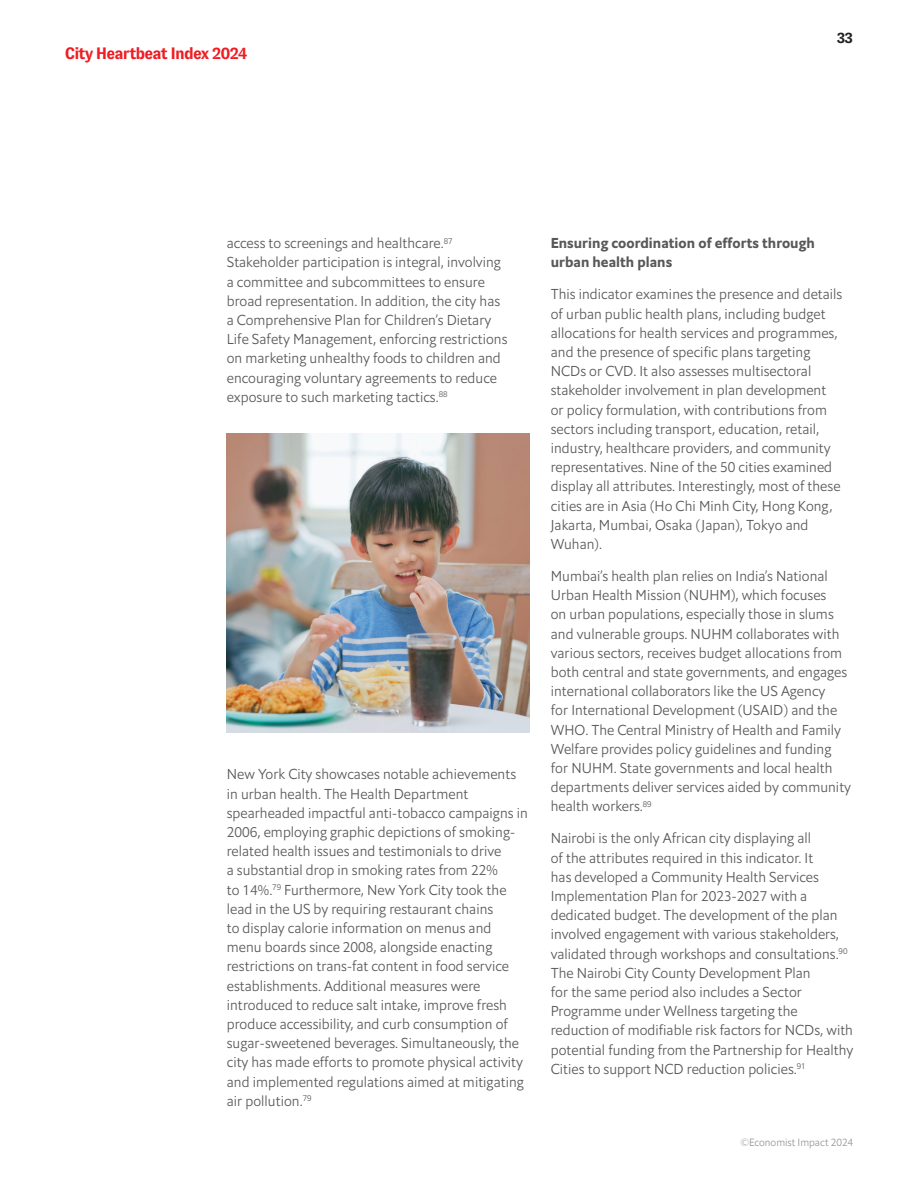
<style>
.page{position:relative;width:918px;height:1188px;background:#fff}
.page>*{position:absolute;margin:0;border:0;box-sizing:border-box;transform-origin:0 0}
.t1{font:700 16.5px "GT Zirkon";letter-spacing:-.05em;color:#ee1d23}
.t2{font:700 15px "GT Zirkon";color:#231f20}
._4__Body_text{font:14.25px/19.2px "Econ Sans Lig";letter-spacing:.005em;color:#57585a}
._4__Body_text-2{font:14.25px/19.2px "Econ Sans Bol";letter-spacing:.005em;color:#57585a}
.t3{font:10.5px "Econ Sans Lig";color:#939598}
</style>
<div class="page">
<img style="left:227px;top:434px;width:302px;height:299px">
<p class="t1" style="left:65px;top:44px;width:184px">City Heartbeat Index 2024</p>
<p class="t2" style="left:837px;top:29px;width:18px">33</p>
<p class="_4__Body_text" style="left:227px;top:234px;width:282px">access to screenings and healthcare.<sup>87<br></sup>Stakeholder participation is integral, involving a committee and subcommittees to ensure broad representation. In addition, the city has a Comprehensive Plan for Children’s Dietary Life Safety Management, enforcing restrictions on marketing unhealthy foods to children and encouraging voluntary agreements to reduce exposure to such marketing tactics.<sup>88</sup></p>
<p class="_4__Body_text" style="left:227px;top:765px;width:303px">New York City showcases notable achievements in urban health. The Health Department spearheaded impactful anti-tobacco campaigns in 2006, employing graphic depictions of smoking&shy;related health issues and testimonials to drive<br>a substantial drop in smoking rates from 22%<br>to 14%.<sup>79</sup> Furthermore, New York City took the lead in the US by requiring restaurant chains<br>to display calorie information on menus and menu boards since 2008, alongside enacting restrictions on trans-fat content in food service establishments. Additional measures were introduced to reduce salt intake, improve fresh produce accessibility, and curb consumption of sugar-sweetened beverages. Simultaneously, the city has made efforts to promote physical activity and implemented regulations aimed at mitigating air pollution.<sup>79</sup></p>
<p class="_4__Body_text-2" style="left:551px;top:234px;width:266px">Ensuring coordination of efforts through urban health plans</p>
<p class="_4__Body_text" style="left:551px;top:285px;width:293px">This indicator examines the presence and details of urban public health plans, including budget allocations for health services and programmes, and the presence of specific plans targeting NCDs or CVD. It also assesses multisectoral stakeholder involvement in plan development or policy formulation, with contributions from sectors including transport, education, retail, industry, healthcare providers, and community representatives. Nine of the 50 cities examined display all attributes. Interestingly, most of these cities are in Asia (Ho Chi Minh City, Hong Kong, Jakarta, Mumbai, Osaka (Japan), Tokyo and Wuhan).</p>
<p class="_4__Body_text" style="left:551px;top:566px;width:302px">Mumbai’s health plan relies on India’s National Urban Health Mission (NUHM), which focuses<br>on urban populations, especially those in slums and vulnerable groups. NUHM collaborates with various sectors, receives budget allocations from both central and state governments, and engages international collaborators like the US Agency<br>for International Development (USAID) and the WHO. The Central Ministry of Health and Family Welfare provides policy guidelines and funding for NUHM. State governments and local health departments deliver services aided by community health workers.<sup>89</sup></p>
<p class="_4__Body_text" style="left:551px;top:829px;width:304px">Nairobi is the only African city displaying all<br>of the attributes required in this indicator. It<br>has developed a Community Health Services Implementation Plan for 2023-2027 with a dedicated budget. The development of the plan involved engagement with various stakeholders, validated through workshops and consultations.<sup>90<br></sup>The Nairobi City County Development Plan<br>for the same period also includes a Sector Programme under Wellness targeting the reduction of modifiable risk factors for NCDs, with potential funding from the Partnership for Healthy Cities to support NCD reduction policies.<sup>91</sup></p>
<p class="t3" style="left:740px;top:1136px;width:114px">©Economist Impact 2024</p>
</div>
